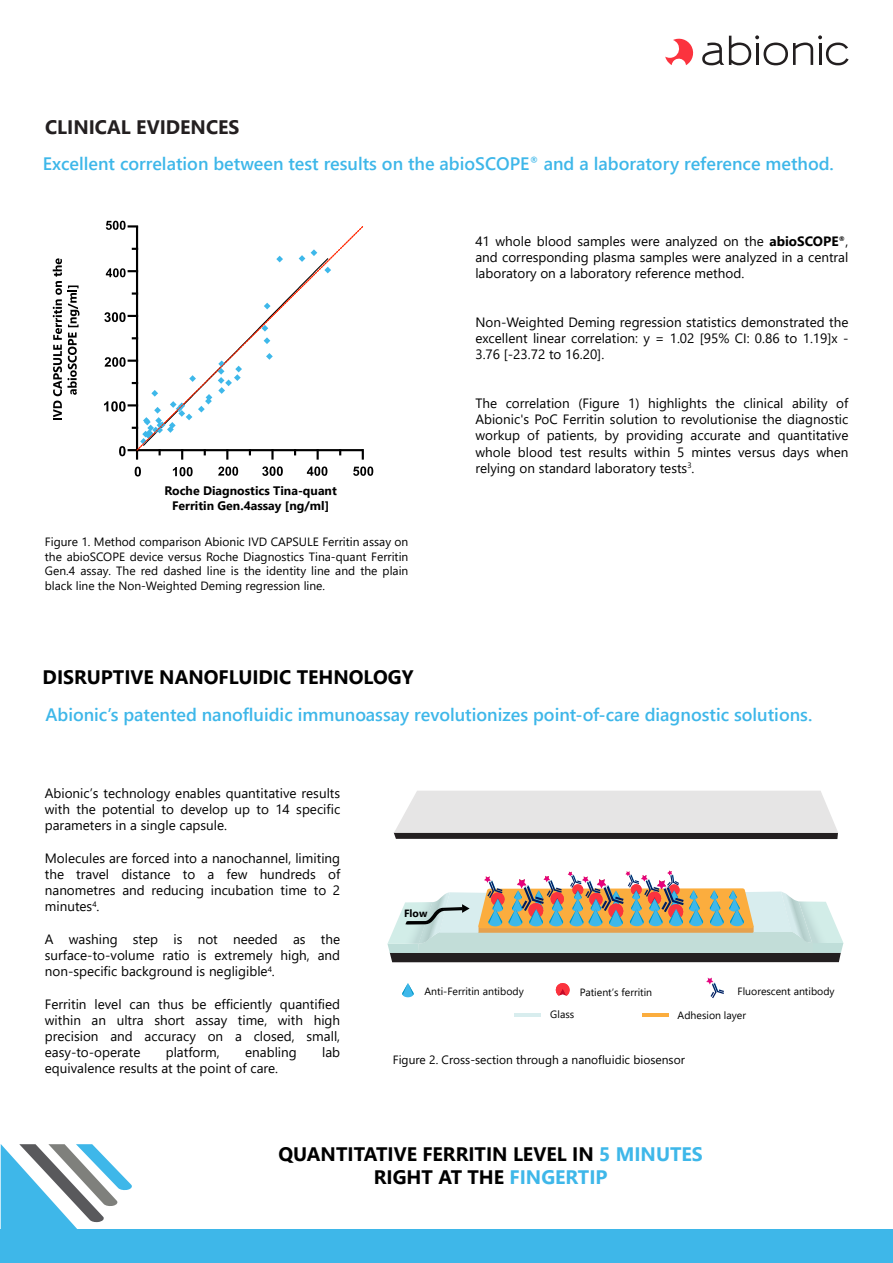
<style>
.page{position:relative;width:893px;height:1263px;background:#fff}
.page>*{position:absolute;margin:0;border:0;box-sizing:border-box;transform-origin:0 0}
.t1{font:700 19.5px/23.4px "Segoe UI";color:#000;text-align:center}
.t2{font:700 19.5px "Segoe UI";color:#231f20}
.t3{font:600 18px "Segoe UI";color:#3eb7e9}
.t4{font:13.5px/16.2px "Segoe UI";color:#000;text-align:justify}
.t5{font:700 12.3px/14.7px "Segoe UI";color:#000;text-align:center}
.t6{font:12px/14.4px "Segoe UI";color:#000;text-align:justify}
.t7{font:10.5px "Segoe UI";color:#000}
.t8{font:700 10.5px "Segoe UI";color:#000}
.s1{font-weight:700}
.s2{color:#3eb7e9}
</style>
<div class="page">
<svg style="left:702px;top:35px;width:147px;height:30px"></svg>
<svg style="left:665px;top:38px;width:29px;height:27px"></svg>
<div style="left:1px;top:1229px;width:892px;height:34px;background:#3eb7e9"></div>
<svg style="left:1px;top:1144px;width:131px;height:85px"></svg>
<svg style="left:362px;top:450px;width:2px;height:8px"></svg>
<svg style="left:135px;top:467px;width:6px;height:9px"></svg>
<svg style="left:173px;top:467px;width:20px;height:9px"></svg>
<svg style="left:218px;top:467px;width:20px;height:9px"></svg>
<svg style="left:262px;top:466px;width:21px;height:10px"></svg>
<svg style="left:307px;top:466px;width:20px;height:10px"></svg>
<svg style="left:353px;top:466px;width:20px;height:10px"></svg>
<hr style="left:136px;top:226px;width:2px;height:224px;background:#000">
<svg style="left:106px;top:221px;width:31px;height:9px"></svg>
<svg style="left:104px;top:248px;width:227px;height:210px"></svg>
<svg style="left:137px;top:226px;width:226px;height:225px"></svg>
<svg style="left:53px;top:258px;width:26px;height:162px"></svg>
<svg style="left:402px;top:990px;width:12px;height:7px"></svg>
<svg style="left:402px;top:983px;width:12px;height:12px"></svg>
<svg style="left:555px;top:983px;width:15px;height:13px"></svg>
<svg style="left:706px;top:978px;width:18px;height:20px"></svg>
<hr style="left:514px;top:1013px;width:27px;height:4px;background:#d8edee">
<hr style="left:642px;top:1013px;width:27px;height:4px;background:#fbad3e">
<svg style="left:394px;top:791px;width:444px;height:48px;background:#cecdcd"></svg>
<svg style="left:387px;top:870px;width:456px;height:92px"></svg>
<h1 class="t2" style="left:45px;top:109px;width:196px">CLINICAL EVIDENCES</h1>
<h2 class="t3" style="left:43px;top:146px;width:792px">Excellent correlation between test results on the abioSCOPE<sup>®</sup> and a laboratory reference method.</h2>
<p class="t5" style="left:164px;top:483px;width:174px">Roche Diagnostics Tina-quant<br>Ferritin Gen.4assay [ng/ml]</p>
<p class="t6" style="left:45px;top:534px;width:365px">Figure 1. Method comparison Abionic IVD CAPSULE Ferritin assay on the abioSCOPE device versus Roche Diagnostics Tina-quant Ferritin Gen.4 assay. The red dashed line is the identity line and the plain black line the Non-Weighted Deming regression line.</p>
<h1 class="t1" style="left:43px;top:664px;width:372px">DISRUPTIVE NANOFLUIDIC TEHNOLOGY</h1>
<p class="t4" style="left:475px;top:232px;width:375px">41 whole blood samples were analyzed on the <span class="s1">abioSCOPE</span><sup>®</sup>, and corresponding plasma samples were analyzed in a central laboratory on a laboratory reference method.</p>
<p class="t4" style="left:475px;top:313px;width:375px">Non-Weighted Deming regression statistics demonstrated the excellent linear correlation: y = 1.02 [95% CI: 0.86 to 1.19]x - 3.76 [-23.72 to 16.20].</p>
<p class="t4" style="left:475px;top:394px;width:375px">The correlation (Figure 1) highlights the clinical ability of Abionic's PoC Ferritin solution to revolutionise the diagnostic workup of patients, by providing accurate and quantitative whole blood test results within 5 mintes versus days when relying on standard laboratory tests<sup>3</sup>.</p>
<h2 class="t3" style="left:45px;top:698px;width:768px">Abionic’s patented nanofluidic immunoassay revolutionizes point-of-care diagnostic solutions.</h2>
<p class="t4" style="left:45px;top:784px;width:297px">Abionic’s technology enables quantitative results with the potential to develop up to 14 specific parameters in a single capsule.</p>
<p class="t4" style="left:45px;top:849px;width:297px">Molecules are forced into a nanochannel, limiting the travel distance to a few hundreds of nanometres and reducing incubation time to 2 minutes<sup>4</sup>.</p>
<p class="t4" style="left:45px;top:930px;width:297px">A washing step is not needed as the surface-to-volume ratio is extremely high, and non-specific background is negligible<sup>4</sup>.</p>
<p class="t4" style="left:45px;top:994px;width:297px">Ferritin level can thus be efficiently quantified within an ultra short assay time, with high precision and accuracy on a closed, small, easy-to-operate</p>
<p class="t4" style="left:166px;top:1043px;width:56px">platform,</p>
<p class="t4" style="left:245px;top:1043px;width:53px">enabling</p>
<p class="t4" style="left:322px;top:1043px;width:20px">lab</p>
<p class="t4" style="left:45px;top:1059px;width:235px">equivalence results at the point of care.</p>
<p class="t8" style="left:404px;top:903px;width:25px">Flow</p>
<p class="t7" style="left:424px;top:981px;width:101px">Anti-Ferritin antibody</p>
<p class="t7" style="left:580px;top:982px;width:74px">Patient’s ferritin</p>
<p class="t7" style="left:738px;top:981px;width:99px">Fluorescent antibody</p>
<p class="t7" style="left:550px;top:1004px;width:25px">Glass</p>
<p class="t7" style="left:678px;top:1005px;width:70px">Adhesion layer</p>
<p class="t6" style="left:393px;top:1051px;width:294px">Figure 2. Cross-section through a nanofluidic biosensor</p>
<h1 class="t1" style="left:278px;top:1141px;width:426px">QUANTITATIVE FERRITIN LEVEL IN <span class="s2">5 MINUTES<br></span>RIGHT AT THE <span class="s2">FINGERTIP</span></h1>
</div>
